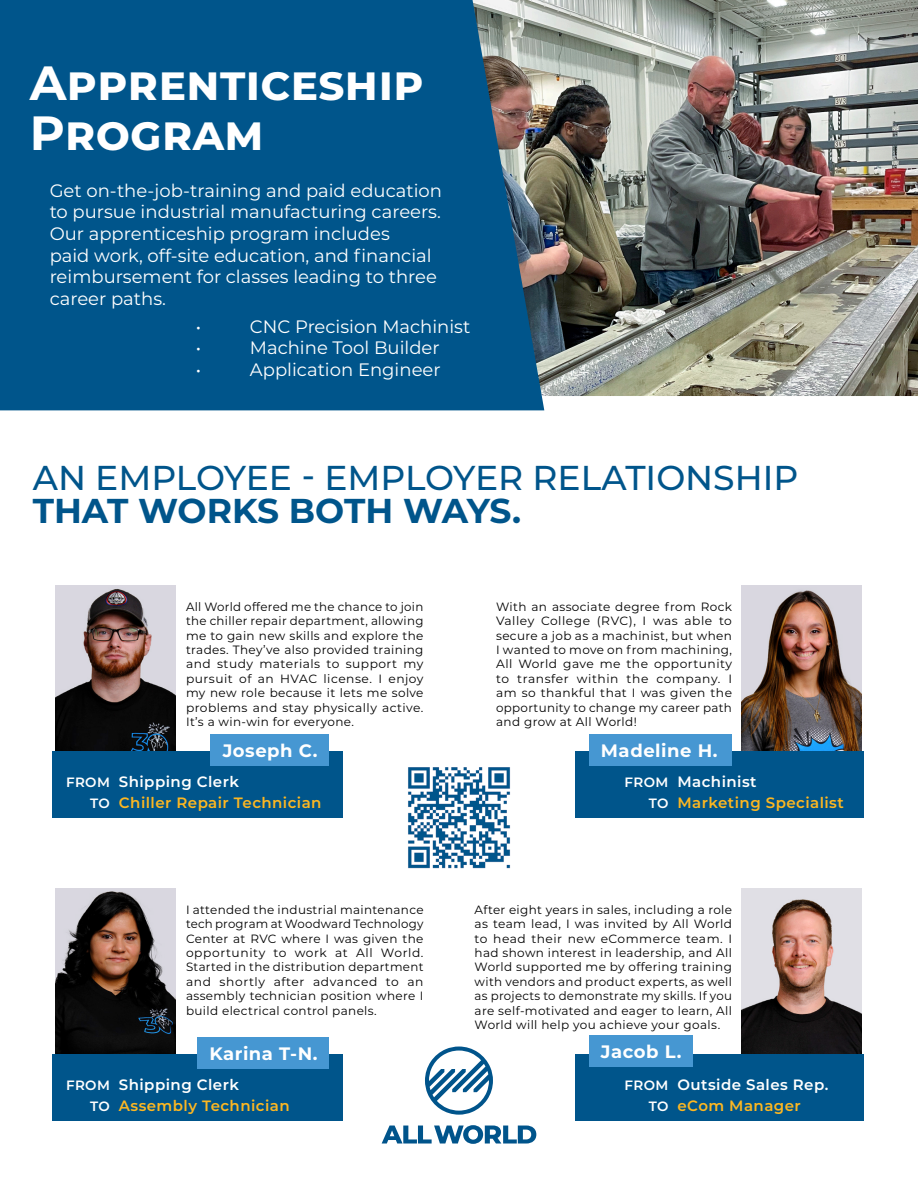
<style>
.page{position:relative;width:918px;height:1188px;background:#fff}
.page>*{position:absolute;margin:0;border:0;box-sizing:border-box;transform-origin:0 0}
.HeadingInfo{font:700 48px/49.5px "Montserrat";color:#fff}
.t1{font:500 34.5px/33px "Montserrat";color:#00558b}
.Apprenticeship{font:18px/21.6px "Montserrat";color:#fff}
.Name{font:700 18px "Montserrat";letter-spacing:.03em;color:#fff}
.Job_Title{font:600 15px "Montserrat";letter-spacing:.03em;color:#fdb721}
.Job_Title-2{font:600 15px "Montserrat";letter-spacing:.03em;color:#fff}
.FromTo{font:600 13.5px "Montserrat";letter-spacing:.03em;color:#fff}
.Body_03{font:12px/14.4px "Montserrat";letter-spacing:.03em;color:#000;text-align:justify}
.s1{font-weight:700}
</style>
<div class="page">
<img style="left:544px;top:0;width:374px;height:396px">
<img style="left:741px;top:889px;width:121px;height:165px">
<div style="left:575px;top:1054px;width:289px;height:67px;background:#00558b"></div>
<img style="left:741px;top:586px;width:121px;height:165px">
<div style="left:575px;top:751px;width:289px;height:66px;background:#00558b"></div>
<div style="left:589px;top:734px;width:142px;height:32px;background:#4697d2"></div>
<img style="left:55px;top:586px;width:121px;height:165px">
<div style="left:52px;top:751px;width:290px;height:66px;background:#00558b"></div>
<div style="left:211px;top:734px;width:118px;height:32px;background:#4697d2"></div>
<img style="left:55px;top:889px;width:121px;height:165px">
<div style="left:52px;top:1054px;width:290px;height:66px;background:#00558b"></div>
<div style="left:197px;top:1037px;width:132px;height:32px;background:#4697d2"></div>
<div style="left:0;top:0;width:544px;height:410px;background:#00558b"></div>
<img style="left:408px;top:767px;width:102px;height:102px">
<svg style="left:382px;top:1125px;width:154px;height:19px"></svg>
<svg style="left:425px;top:1047px;width:68px;height:68px"></svg>
<div style="left:589px;top:1035px;width:103px;height:32px;background:#4697d2"></div>
<p class="HeadingInfo" style="left:30px;top:56px;width:396px">Apprenticeship<br>Program</p>
<p class="Apprenticeship" style="left:50px;top:179px;width:394px">Get on-the-job-training and paid education to pursue industrial manufacturing careers.<br>Our apprenticeship program includes<br>paid work, off-site education, and financial reimbursement for classes leading to three career paths.</p>
<p class="Apprenticeship" style="left:196px;top:315px;width:7px">•</p>
<p class="Apprenticeship" style="left:250px;top:315px;width:222px">CNC Precision Machinist</p>
<p class="Apprenticeship" style="left:196px;top:337px;width:7px">•</p>
<p class="Apprenticeship" style="left:250px;top:337px;width:191px">Machine Tool Builder</p>
<p class="Apprenticeship" style="left:196px;top:358px;width:7px">•</p>
<p class="Apprenticeship" style="left:250px;top:358px;width:192px">Application Engineer</p>
<p class="t1" style="left:33px;top:460px;width:767px">AN EMPLOYEE - EMPLOYER RELATIONSHIP<br><span class="s1">THAT WORKS BOTH WAYS.</span></p>
<p class="Body_03" style="left:186px;top:599px;width:239px">All World offered me the chance to join the chiller repair department, allowing me to gain new skills and explore the trades. They’ve also provided training and study materials to support my pursuit of an HVAC license. I enjoy my new role because it lets me solve problems and stay physically active.<br>It’s a win-win for everyone.</p>
<p class="Name" style="left:223px;top:738px;width:96px">Joseph C.</p>
<p class="Job_Title" style="left:119px;top:792px;width:204px">Chiller Repair Technician</p>
<p class="FromTo" style="left:66px;top:772px;width:45px">FROM</p>
<p class="Job_Title-2" style="left:119px;top:771px;width:122px">Shipping Clerk</p>
<p class="FromTo" style="left:90px;top:793px;width:21px">TO</p>
<p class="Body_03" style="left:186px;top:902px;width:239px">I attended the industrial maintenance tech program at Woodward Technology Center at RVC where I was given the opportunity to work at All World.<br>Started in the distribution department and shortly after advanced to an assembly technician position where I build electrical control panels.</p>
<p class="Name" style="left:209px;top:1041px;width:110px">Karina T-N.</p>
<p class="Job_Title" style="left:119px;top:1095px;width:172px">Assembly Technician</p>
<p class="FromTo" style="left:66px;top:1076px;width:45px">FROM</p>
<p class="Job_Title-2" style="left:119px;top:1074px;width:122px">Shipping Clerk</p>
<p class="FromTo" style="left:90px;top:1097px;width:21px">TO</p>
<p class="Body_03" style="left:496px;top:599px;width:237px">With an associate degree from Rock Valley College (RVC), I was able to secure a job as a machinist, but when I wanted to move on from machining, All World gave me the opportunity to transfer within the company. I am so thankful that I was given the opportunity to change my career path and grow at All World!</p>
<p class="Name" style="left:601px;top:738px;width:118px">Madeline H.</p>
<p class="Job_Title" style="left:677px;top:792px;width:168px">Marketing Specialist</p>
<p class="FromTo" style="left:625px;top:772px;width:45px">FROM</p>
<p class="Job_Title-2" style="left:677px;top:771px;width:81px">Machinist</p>
<p class="FromTo" style="left:649px;top:793px;width:21px">TO</p>
<p class="Body_03" style="left:475px;top:902px;width:259px">After eight years in sales, including a role as team lead, I was invited by All World to head their new eCommerce team. I had shown interest in leadership, and All World supported me by offering training with vendors and product experts, as well as projects to demonstrate my skills. If you are self-motivated and eager to learn, All World will help you achieve your goals.</p>
<p class="Name" style="left:601px;top:1039px;width:82px">Jacob L.</p>
<p class="FromTo" style="left:625px;top:1076px;width:45px">FROM</p>
<p class="Job_Title-2" style="left:677px;top:1074px;width:152px">Outside Sales Rep.</p>
<p class="FromTo" style="left:649px;top:1097px;width:21px">TO</p>
<p class="Job_Title" style="left:677px;top:1095px;width:125px">eCom Manager</p>
</div>
